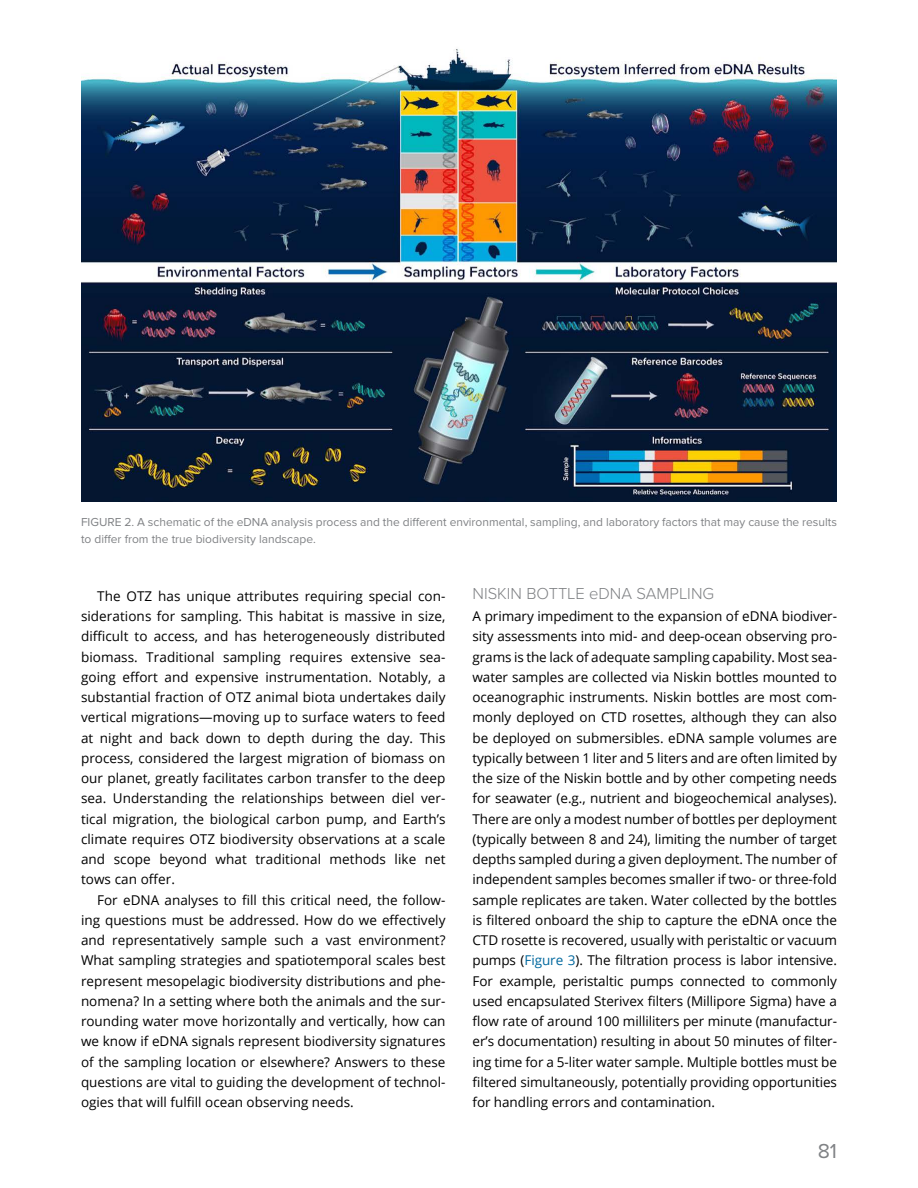
<style>
.page{position:relative;width:918px;height:1188px;background:#fff}
.page>*{position:absolute;margin:0;border:0;box-sizing:border-box;transform-origin:0 0}
.t1{font:21px "Proxima Nova";color:#808285}
.t2{font:300 16.5px "Proxima Nova";color:#808285}
.t3{font:13.5px/20.2px "Open Sans";color:#000;text-align:justify}
.t4{font:12px/16.5px "Proxima Nova";color:#808285}
.s1{color:#00689e}
</style>
<div class="page">
<img style="left:81px;top:49px;width:756px;height:452px">
<p class="t4" style="left:81px;top:514px;width:757px">FIGURE 2. A schematic of the eDNA analysis process and the different environmental, sampling, and laboratory factors that may cause the results to differ from the true biodiversity landscape.</p>
<p class="t3" style="left:81px;top:585px;width:366px;text-indent:16px">The OTZ has unique attributes requiring special con&shy;siderations for sampling. This habitat is massive in size, difficult to access, and has heterogeneously distributed biomass. Traditional sampling requires extensive sea&shy;going effort and expensive instrumentation. Notably, a substantial fraction of OTZ animal biota undertakes daily vertical migrations—moving up to surface waters to feed at night and back down to depth during the day. This process, considered the largest migration of biomass on our planet, greatly facilitates carbon transfer to the deep sea. Understanding the relationships between diel ver&shy;tical migration, the biological carbon pump, and Earth’s climate requires OTZ biodiversity observations at a scale and scope beyond what traditional methods like net tows can offer.</p>
<p class="t3" style="left:81px;top:889px;width:366px;text-indent:16px">For eDNA analyses to fill this critical need, the follow&shy;ing questions must be addressed. How do we effectively and representatively sample such a vast environment?<br>What sampling strategies and spatiotemporal scales best represent mesopelagic biodiversity distributions and phe&shy;nomena? In a setting where both the animals and the sur&shy;rounding water move horizontally and vertically, how can we know if eDNA signals represent biodiversity signatures of the sampling location or elsewhere? Answers to these questions are vital to guiding the development of technol&shy;ogies that will fulfill ocean observing needs.</p>
<p class="t2" style="left:472px;top:581px;width:243px">NISKIN BOTTLE eDNA SAMPLING</p>
<p class="t3" style="left:472px;top:606px;width:366px">A primary impediment to the expansion of eDNA biodiver&shy;sity assessments into mid- and deep-ocean observing pro&shy;grams is the lack of adequate sampling capability. Most sea&shy;water samples are collected via Niskin bottles mounted to oceanographic instruments. Niskin bottles are most com&shy;monly deployed on CTD rosettes, although they can also be deployed on submersibles. eDNA sample volumes are typically between 1 liter and 5 liters and are often limited by the size of the Niskin bottle and by other competing needs for seawater (e.g., nutrient and biogeochemical analyses).<br>There are only a modest number of bottles per deployment (typically between 8 and 24), limiting the number of target depths sampled during a given deployment. The number of independent samples becomes smaller if two- or three-fold sample replicates are taken. Water collected by the bottles is filtered onboard the ship to capture the eDNA once the CTD rosette is recovered, usually with peristaltic or vacuum pumps (<span class="s1">Figure 3</span>). The filtration process is labor intensive.<br>For example, peristaltic pumps connected to commonly used encapsulated Sterivex filters (Millipore Sigma) have a flow rate of around 100 milliliters per minute (manufactur&shy;er’s documentation) resulting in about 50 minutes of filter&shy;ing time for a 5-liter water sample. Multiple bottles must be filtered simultaneously, potentially providing opportunities for handling errors and contamination.</p>
<h1 class="t1" style="left:818px;top:1139px;width:21px">81</h1>
</div>
